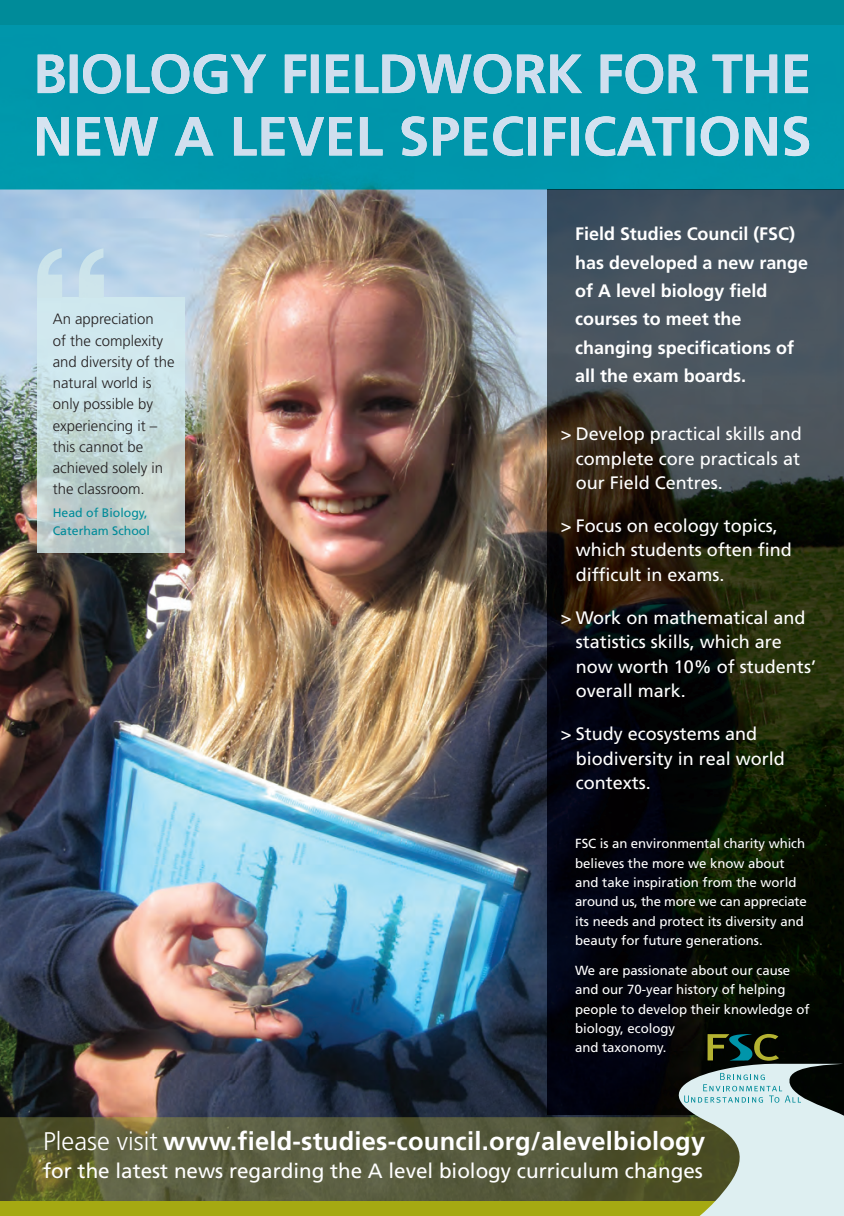
<style>
.page{position:relative;width:844px;height:1216px;background:#fff}
.page>*{position:absolute;margin:0;border:0;box-sizing:border-box;transform-origin:0 0}
.t1{font:700 25.55px "Frutiger";letter-spacing:.01em;color:#fff}
.t2{font:20.65px "Frutiger";color:#fff}
.t3{font:18.03px/24.5px "Frutiger";color:#fff}
.t4{font:700 18.03px/28.3px "Frutiger";color:#fff}
.t5{font:300 14.88px/21.2px "Frutiger";color:#231f20}
.t6{font:13.12px/19.2px "Frutiger";color:#fff}
.t7{font:12.25px/18.4px "Frutiger";color:#008b99}
.s1{font-weight:300}
</style>
<div class="page">
<img style="left:0;top:189px;width:628px;height:928px">
<div style="left:0;top:25px;width:843px;height:164px;background:#0096ab"></div>
<img style="left:547px;top:190px;width:296px;height:924px">
<img style="left:547px;top:189px;width:296px;height:1px">
<img style="left:37px;top:116px;width:771px;height:40px">
<svg style="left:38px;top:54px;width:32px;height:40px"></svg>
<img style="left:70px;top:54px;width:737px;height:40px">
<div style="left:0;top:0;width:843px;height:25px;background:#008b99"></div>
<img style="left:0;top:1117px;width:628px;height:84px">
<div style="left:0;top:1201px;width:843px;height:14px;background:#a5a912"></div>
<img style="left:754px;top:1033px;width:24px;height:27px">
<img style="left:37px;top:297px;width:147px;height:255px">
<img style="left:37px;top:248px;width:67px;height:50px">
<svg style="left:628px;top:1062px;width:216px;height:154px"></svg>
<p class="t5" style="left:53px;top:309px;width:123px">An appreciation<br>of the complexity and diversity of the natural world is only possible by experiencing it – this cannot be achieved solely in the classroom.</p>
<p class="t7" style="left:53px;top:503px;width:98px">Head of Biology,<br>Caterham School</p>
<p class="t4" style="left:575px;top:220px;width:234px">Field Studies Council (FSC) has developed a new range of A level biology field courses to meet the changing specifications of all the exam boards.</p>
<p class="t3" style="left:575px;top:421px;width:228px;text-align:justify;text-indent:-15px">&gt; Develop practical skills and complete core practicals at our Field Centres.</p>
<p class="t3" style="left:575px;top:513px;width:218px;text-indent:-15px">&gt; Focus on ecology topics, which students often find difficult in exams.</p>
<p class="t3" style="left:575px;top:605px;width:242px;text-indent:-15px">&gt; Work on mathematical and statistics skills, which are now worth 10% of students’ overall mark.</p>
<p class="t3" style="left:575px;top:721px;width:210px;text-indent:-15px">&gt; Study ecosystems and biodiversity in real world contexts.</p>
<p class="t6" style="left:575px;top:834px;width:233px">FSC is an environmental charity which believes the more we know about and take inspiration from the world around us, the more we can appreciate its needs and protect its diversity and beauty for future generations.</p>
<p class="t6" style="left:575px;top:960px;width:236px">We are passionate about our cause and our 70-year history of helping people to develop their knowledge of biology, ecology<br>and taxonomy.</p>
<p class="t1" style="left:43px;top:1126px;width:663px"><span class="s1">Please visit</span> www.field-studies-council.org/alevelbiology</p>
<p class="t2" style="left:43px;top:1159px;width:661px">for the latest news regarding the A level biology curriculum changes</p>
</div>
